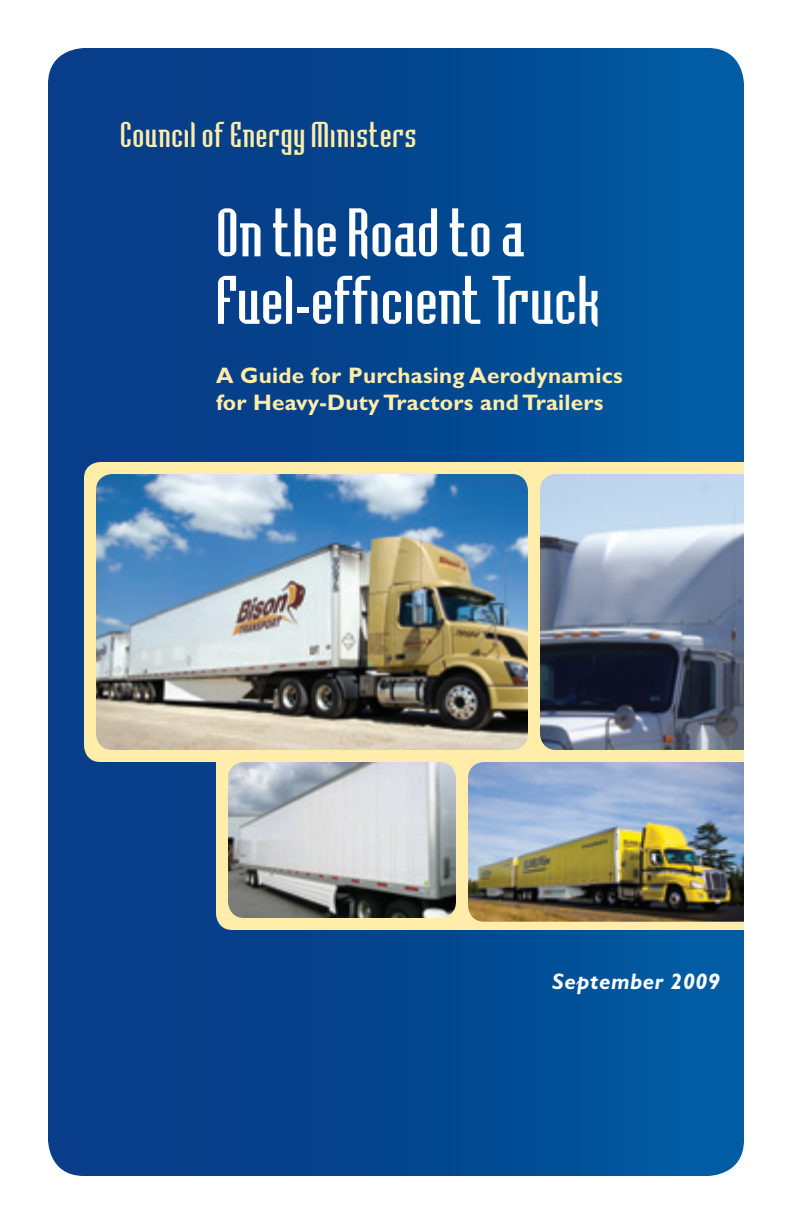
<style>
.page{position:relative;width:792px;height:1224px;background:#fff}
.page>*{position:absolute;margin:0;border:0;box-sizing:border-box;transform-origin:0 0}
.t1{font:63px/67.4px "Badloc";letter-spacing:.015em;color:#fff}
.t2{font:33px "Badloc";letter-spacing:.03em;color:#ffeda9}
.t3{font:700 22.4px/27px "Gill Sans";letter-spacing:.01em;color:#ffeda9}
.t4{font:italic 700 22.4px "Gill Sans";letter-spacing:.025em;color:#fff}
.s1{font-family:"Gill Sans";font-stretch:condensed}
</style>
<div class="page">
<div style="left:48px;top:48px;width:696px;height:1128px;background:linear-gradient(to right,#093783,#005aa0);border-radius:36px"></div>
<div style="left:84px;top:462px;width:708px;height:300px;background:#ffeda9;border-radius:16px"></div>
<div style="left:216px;top:480px;width:548px;height:450px;background:#ffeda9;border-radius:16px"></div>
<img style="left:96px;top:474px;width:432px;height:276px;border-radius:16px">
<img style="left:540px;top:474px;width:237px;height:276px;border-radius:16px">
<img style="left:228px;top:762px;width:228px;height:156px;border-radius:16px">
<img style="left:468px;top:762px;width:300px;height:160px;border-radius:16px">
<div style="left:744px;top:48px;width:48px;height:1128px;background:#fff"></div>
<h2 class="t2" style="left:120px;top:122px;width:298px">Council of Energy Ministers</h2>
<h1 class="t1" style="left:216px;top:206px;width:385px">On the Road to a<br>Fuel<span class="s1">-</span>efficient Truck</h1>
<p class="t3" style="left:216px;top:365px;width:408px">A Guide for Purchasing Aerodynamics for Heavy-Duty Tractors and Trailers</p>
<p class="t4" style="left:552px;top:974px;width:169px">September 2009</p>
</div>
